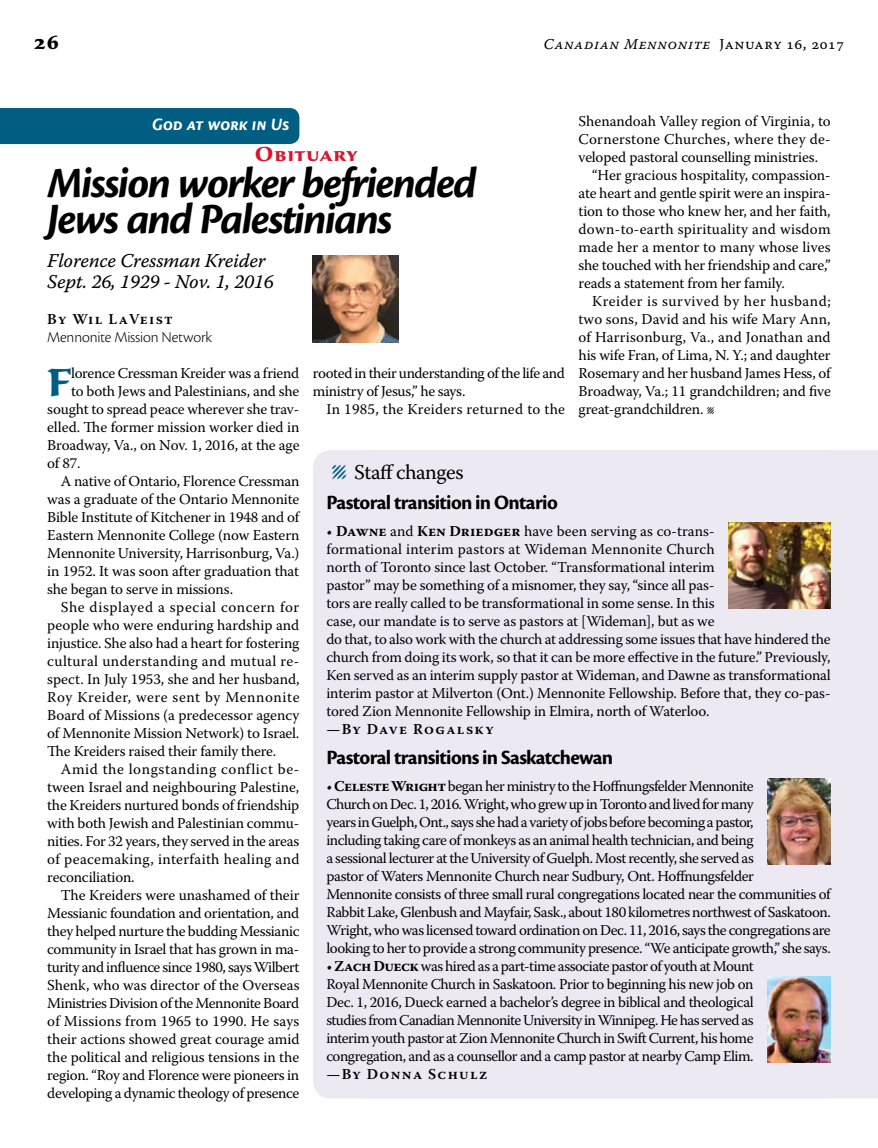
<style>
.page{position:relative;width:878px;height:1148px;background:#fff}
.page>*{position:absolute;margin:0;border:0;box-sizing:border-box;transform-origin:0 0}
.t1{font:italic 700 45px/36px "Cronos Pro";letter-spacing:-.04em;color:#000}
.t2{font:700 40.65px "Sava Pro";color:#005e83}
.t3{font:700 21px "Cronos Pro";letter-spacing:-.04em;color:#000}
.t4{font:21px "Warnock Pro";letter-spacing:-.02em;color:#000}
.t5{font:700 21px "Sava Pro";letter-spacing:.03em;color:#d7162f}
.t6{font:700 21px "Sava Pro";color:#000}
.t7{font:19.5px/21px "Warnock Pro It Capt";letter-spacing:-.015em;color:#000}
.t8{font:italic 700 18px "Cronos Pro";letter-spacing:-.005em;color:#fff}
.t9{font:300 15.75px "Cronos Pro";letter-spacing:-.01em;color:#000}
.t10{font:15px/18px "Warnock Pro";letter-spacing:-.01em;color:#000}
.t11{font:15px/18px "Warnock Pro";letter-spacing:-.035em;color:#000}
.t12{font:15px/18px "Warnock Pro";letter-spacing:-.03em;color:#000}
.t13{font:15px "Warnock Pro";letter-spacing:.015em;color:#000}
.t14{font:15px "Warnock Pro";letter-spacing:.02em;color:#000}
.t15{font:15px "Warnock Pro";letter-spacing:.04em;color:#000}
.t16{font:600 15px "Warnock Pro";letter-spacing:.09em;color:#000}
.t17{font:15px "Warnock Pro";letter-spacing:.025em;color:#000}
.t18{font:15px "Warnock Pro It Capt";letter-spacing:.035em;color:#000}
.t19{font:15px "Warnock Pro";letter-spacing:.01em;color:#000}
.t20{font:15px "Warnock Pro";letter-spacing:.035em;color:#000}
.s1{font-family:"Warnock Pro Capt"}
.s2{font-size:30px;color:#005e83}
.s3{font-weight:700}
</style>
<div class="page">
<div style="left:830px;top:450px;width:48px;height:648px;background:#ede9f2"></div>
<div style="left:0;top:108px;width:299px;height:36px;background:#005e83"></div>
<img style="left:313px;top:256px;width:86px;height:86px">
<div style="left:313px;top:450px;width:531px;height:648px;background:#ede9f2;border-radius:18px"></div>
<img style="left:728px;top:522px;width:102px;height:86px">
<img style="left:767px;top:778px;width:63px;height:86px">
<img style="left:767px;top:976px;width:63px;height:86px">
<h3 class="t6" style="left:34px;top:28px;width:27px">26</h3>
<p class="t18" style="left:543px;top:35px;width:302px">Canadian Mennonite <span class="s1">January 16, 2017</span></p>
<p class="t10" style="left:578px;top:112px;width:254px">Shenandoah Valley region of Virginia, to</p>
<p class="t14" style="left:578px;top:130px;width:253px">Cornerstone Churches, where they de-</p>
<p class="t10" style="left:578px;top:148px;width:241px">veloped pastoral counselling ministries.</p>
<p class="t10" style="left:592px;top:166px;width:240px">“Her gracious hospitality, compassion-</p>
<p class="t10" style="left:578px;top:184px;width:253px">ate heart and gentle spirit were an inspira-</p>
<p class="t10" style="left:578px;top:202px;width:253px">tion to those who knew her, and her faith,</p>
<p class="t13" style="left:578px;top:220px;width:253px">down-to-earth spirituality and wisdom</p>
<p class="t19" style="left:578px;top:238px;width:254px">made her a mentor to many whose lives</p>
<p class="t10" style="left:578px;top:256px;width:253px">she touched with her friendship and care,”</p>
<p class="t10" style="left:578px;top:274px;width:208px">reads a statement from her family.</p>
<p class="t20" style="left:592px;top:292px;width:240px">Kreider is survived by her husband;</p>
<p class="t10" style="left:578px;top:310px;width:253px">two sons, David and his wife Mary Ann,</p>
<p class="t13" style="left:578px;top:328px;width:254px">of Harrisonburg, Va., and Jonathan and</p>
<p class="t10" style="left:578px;top:346px;width:253px">his wife Fran, of Lima, N. Y.; and daughter</p>
<p class="t10" style="left:578px;top:364px;width:253px">Rosemary and her husband James Hess, of</p>
<p class="t10" style="left:578px;top:382px;width:254px">Broadway, Va.; 11 grandchildren; and five</p>
<p class="t10" style="left:578px;top:400px;width:133px">great-grandchildren. l</p>
<p class="t8" style="left:152px;top:114px;width:139px">God at work in Us</p>
<h3 class="t5" style="left:255px;top:140px;width:104px">Obituary</h3>
<h1 class="t1" style="left:47px;top:166px;width:431px">Mission worker befriended<br>Jews and Palestinians</h1>
<h3 class="t7" style="left:47px;top:250px;width:228px">Florence Cressman Kreider<br>Sept. 26, 1929 - Nov. 1, 2016</h3>
<p class="t16" style="left:47px;top:310px;width:127px">By Wil LaVeist</p>
<p class="t9" style="left:47px;top:328px;width:167px">Mennonite Mission Network</p>
<h2 class="t2" style="left:47px;top:355px;width:26px">F</h2>
<p class="t10" style="left:71px;top:364px;width:230px">lorence Cressman Kreider was a friend</p>
<p class="t12" style="left:313px;top:364px;width:253px">rooted in their understanding of the life and ministry of Jesus,” he says.</p>
<p class="t14" style="left:326px;top:400px;width:240px">In 1985, the Kreiders returned to the</p>
<p class="t10" style="left:71px;top:382px;width:230px">to both Jews and Palestinians, and she</p>
<p class="t10" style="left:47px;top:400px;width:254px">sought to spread peace wherever she trav-</p>
<p class="t10" style="left:47px;top:418px;width:254px">elled. The former mission worker died in</p>
<p class="t10" style="left:47px;top:436px;width:254px">Broadway, Va., on Nov. 1, 2016, at the age</p>
<p class="t10" style="left:47px;top:454px;width:35px">of 87.</p>
<p class="t10" style="left:61px;top:472px;width:240px">A native of Ontario, Florence Cressman</p>
<p class="t10" style="left:47px;top:490px;width:253px">was a graduate of the Ontario Mennonite</p>
<p class="t10" style="left:47px;top:508px;width:253px">Bible Institute of Kitchener in 1948 and of</p>
<p class="t10" style="left:47px;top:526px;width:254px">Eastern Mennonite College (now Eastern</p>
<p class="t10" style="left:47px;top:544px;width:254px">Mennonite University, Harrisonburg, Va.)</p>
<p class="t10" style="left:47px;top:562px;width:253px">in 1952. It was soon after graduation that</p>
<p class="t10" style="left:47px;top:580px;width:187px">she began to serve in missions.</p>
<p class="t15" style="left:61px;top:598px;width:240px">She displayed a special concern for</p>
<p class="t10" style="left:47px;top:616px;width:253px">people who were enduring hardship and</p>
<p class="t10" style="left:47px;top:634px;width:254px">injustice. She also had a heart for fostering</p>
<p class="t17" style="left:47px;top:652px;width:253px">cultural understanding and mutual re-</p>
<p class="t10" style="left:47px;top:670px;width:254px">spect. In July 1953, she and her husband,</p>
<p class="t15" style="left:47px;top:688px;width:254px">Roy Kreider, were sent by Mennonite</p>
<p class="t10" style="left:47px;top:706px;width:254px">Board of Missions (a predecessor agency</p>
<p class="t10" style="left:47px;top:724px;width:253px">of Mennonite Mission Network) to Israel.</p>
<p class="t10" style="left:47px;top:742px;width:230px">The Kreiders raised their family there.</p>
<p class="t15" style="left:61px;top:760px;width:240px">Amid the longstanding conflict be-</p>
<p class="t10" style="left:47px;top:778px;width:253px">tween Israel and neighbouring Palestine,</p>
<p class="t10" style="left:47px;top:796px;width:253px">the Kreiders nurtured bonds of friendship</p>
<p class="t10" style="left:47px;top:814px;width:253px">with both Jewish and Palestinian commu-</p>
<p class="t10" style="left:47px;top:832px;width:253px">nities. For 32 years, they served in the areas</p>
<p class="t14" style="left:47px;top:850px;width:254px">of peacemaking, interfaith healing and</p>
<p class="t10" style="left:47px;top:868px;width:89px">reconciliation.</p>
<p class="t10" style="left:61px;top:886px;width:240px">The Kreiders were unashamed of their</p>
<p class="t10" style="left:47px;top:904px;width:253px">Messianic foundation and orientation, and</p>
<p class="t10" style="left:47px;top:922px;width:254px">they helped nurture the budding Messianic</p>
<p class="t10" style="left:47px;top:940px;width:253px">community in Israel that has grown in ma-</p>
<p class="t12" style="left:47px;top:958px;width:254px">turity and influence since 1980, says Wilbert</p>
<p class="t10" style="left:47px;top:976px;width:254px">Shenk, who was director of the Overseas</p>
<p class="t12" style="left:47px;top:994px;width:253px">Ministries Division of the Mennonite Board</p>
<p class="t13" style="left:47px;top:1012px;width:253px">of Missions from 1965 to 1990. He says</p>
<p class="t10" style="left:47px;top:1030px;width:254px">their actions showed great courage amid</p>
<p class="t10" style="left:47px;top:1048px;width:253px">the political and religious tensions in the</p>
<p class="t10" style="left:47px;top:1066px;width:253px">region. “Roy and Florence were pioneers in</p>
<p class="t10" style="left:47px;top:1084px;width:253px">developing a dynamic theology of presence</p>
<h3 class="t4" style="left:331px;top:459px;width:134px"><span class="s2">Λ</span> Staff changes</h3>
<h3 class="t3" style="left:326px;top:490px;width:233px">Pastoral transition in Ontario</h3>
<p class="t10" style="left:326px;top:522px;width:506px">• <span class="s3">Dawne</span> and <span class="s3">Ken Driedger</span> have been serving as co-trans-<br>formational interim pastors at Wideman Mennonite Church<br>north of Toronto since last October. “Transformational interim<br>pastor” may be something of a misnomer, they say, “since all pas-<br>tors are really called to be transformational in some sense. In this<br>case, our mandate is to serve as pastors at [Wideman], but as we<br>do that, to also work with the church at addressing some issues that have hindered the church from doing its work, so that it can be more effective in the future.” Previously, Ken served as an interim supply pastor at Wideman, and Dawne as transformational interim pastor at Milverton (Ont.) Mennonite Fellowship. Before that, they co-pas&shy;tored Zion Mennonite Fellowship in Elmira, north of Waterloo.</p>
<p class="t16" style="left:326px;top:720px;width:169px">—By Dave Rogalsky</p>
<h3 class="t3" style="left:326px;top:745px;width:288px">Pastoral transitions in Saskatchewan</h3>
<p class="t11" style="left:326px;top:777px;width:506px">• <span class="s3">Celeste Wright</span> began her ministry to the Hoffnungsfelder Mennonite<br>Church on Dec. 1, 2016. Wright, who grew up in Toronto and lived for many<br>years in Guelph, Ont., says she had a variety of jobs before becoming a pastor,<br>including taking care of monkeys as an animal health technician, and being<br>a sessional lecturer at the University of Guelph. Most recently, she served as<br>pastor of Waters Mennonite Church near Sudbury, Ont. Hoffnungsfelder<br>Mennonite consists of three small rural congregations located near the communities of Rabbit Lake, Glenbush and Mayfair, Sask., about 180 kilometres northwest of Saskatoon.<br>Wright, who was licensed toward ordination on Dec. 11, 2016, says the congregations are looking to her to provide a strong community presence. “We anticipate growth,” she says.</p>
<p class="t10" style="left:326px;top:957px;width:429px;text-align:justify">• <span class="s3">Zach Dueck</span> was hired as a part-time associate pastor of youth at Mount Royal Mennonite Church in Saskatoon. Prior to beginning his new job on Dec. 1, 2016, Dueck earned a bachelor’s degree in biblical and theological studies from Canadian Mennonite University in Winnipeg. He has served as interim youth pastor at Zion Mennonite Church in Swift Current, his home congregation, and as a counsellor and a camp pastor at nearby Camp Elim.</p>
<p class="t16" style="left:326px;top:1065px;width:162px">—By Donna Schulz</p>
</div>
